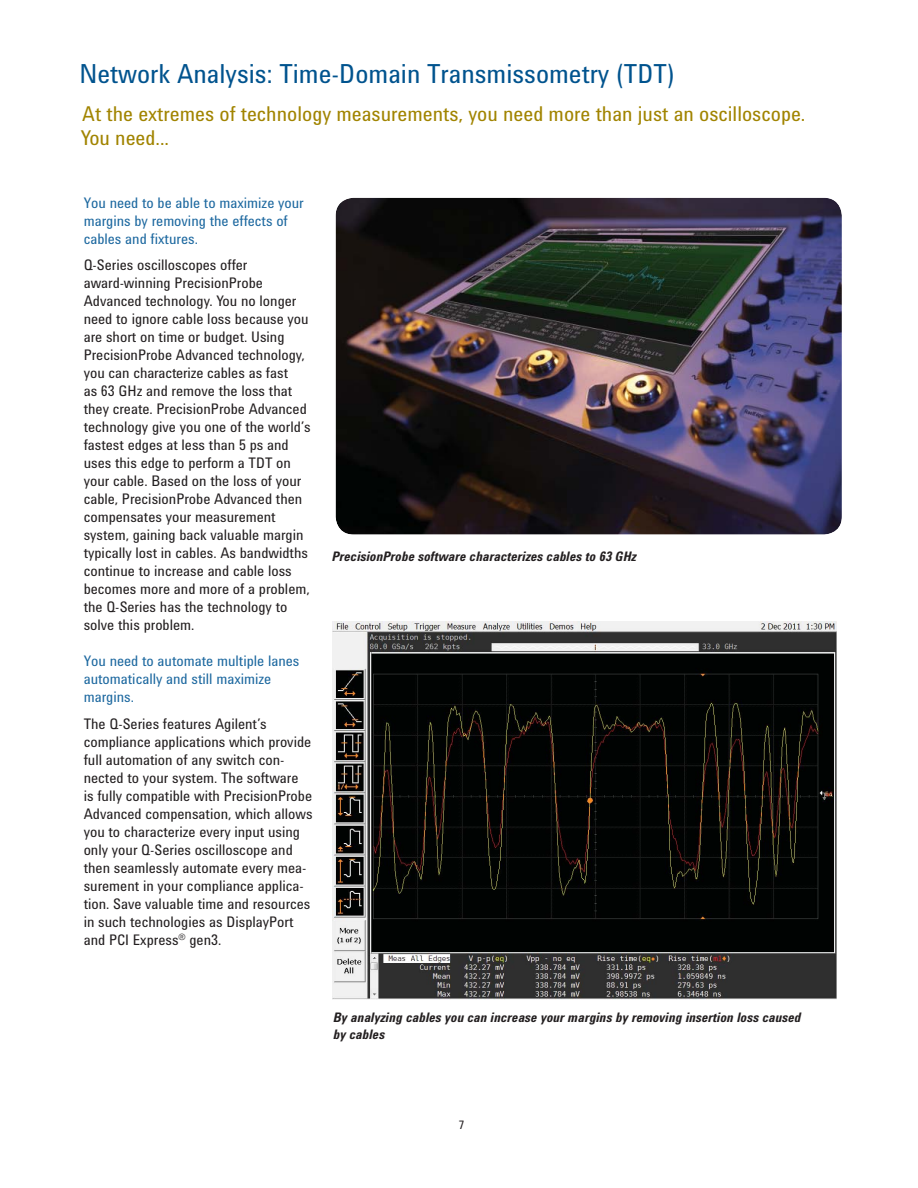
<style>
.page{position:relative;width:918px;height:1188px;background:#fff}
.page>*{position:absolute;margin:0;border:0;box-sizing:border-box;transform-origin:0 0}
.t1{font:27px "Agilent Condensed CFF";color:#00538e}
.t2{font:21px/24px "Agilent Condensed CFF";color:#a18400}
.t3{font:15px/18px "Agilent Condensed CFF";color:#231f20}
.t4{font:15px/18px "Agilent Condensed CFF";color:#1e69a0}
.t5{font:italic 700 13.5px/16.5px "Agilent Condensed CFF";color:#231f20}
.t6{font:12px "Agilent Condensed CFF";color:#231f20}
</style>
<div class="page">
<img style="left:336px;top:198px;width:506px;height:337px;border-radius:18px">
<img style="left:333px;top:621px;width:504px;height:378px">
<h1 class="t1" style="left:79px;top:63px;width:597px">Network Analysis: Time-Domain Transmissometry (TDT)</h1>
<h2 class="t2" style="left:81px;top:104px;width:726px">At the extremes of technology measurements, you need more than just an oscilloscope.<br>You need...</h2>
<p class="t4" style="left:84px;top:195px;width:222px">You need to be able to maximize your margins by removing the effects of cables and fixtures.</p>
<p class="t3" style="left:84px;top:258px;width:228px">Q-Series oscilloscopes offer award-winning PrecisionProbe Advanced technology. You no longer need to ignore cable loss because you are short on time or budget. Using PrecisionProbe Advanced technology, you can characterize cables as fast<br>as 63 GHz and remove the loss that they create. PrecisionProbe Advanced technology give you one of the world’s fastest edges at less than 5 ps and uses this edge to perform a TDT on your cable. Based on the loss of your cable, PrecisionProbe Advanced then compensates your measurement system, gaining back valuable margin typically lost in cables. As bandwidths continue to increase and cable loss becomes more and more of a problem, the Q-Series has the technology to solve this problem.</p>
<p class="t4" style="left:84px;top:654px;width:217px">You need to automate multiple lanes automatically and still maximize margins.</p>
<p class="t3" style="left:84px;top:716px;width:230px">The Q-Series features Agilent’s compliance applications which provide full automation of any switch con&shy;nected to your system. The software<br>is fully compatible with PrecisionProbe Advanced compensation, which allows you to characterize every input using only your Q-Series oscilloscope and then seamlessly automate every mea&shy;surement in your compliance applica&shy;tion. Save valuable time and resources in such technologies as DisplayPort and PCI Express<sup>®</sup> gen3.</p>
<p class="t5" style="left:331px;top:550px;width:306px">PrecisionProbe software characterizes cables to 63 GHz</p>
<p class="t5" style="left:333px;top:1011px;width:469px">By analyzing cables you can increase your margins by removing insertion loss caused by cables</p>
<p class="t6" style="left:459px;top:1120px;width:7px">7</p>
</div>
